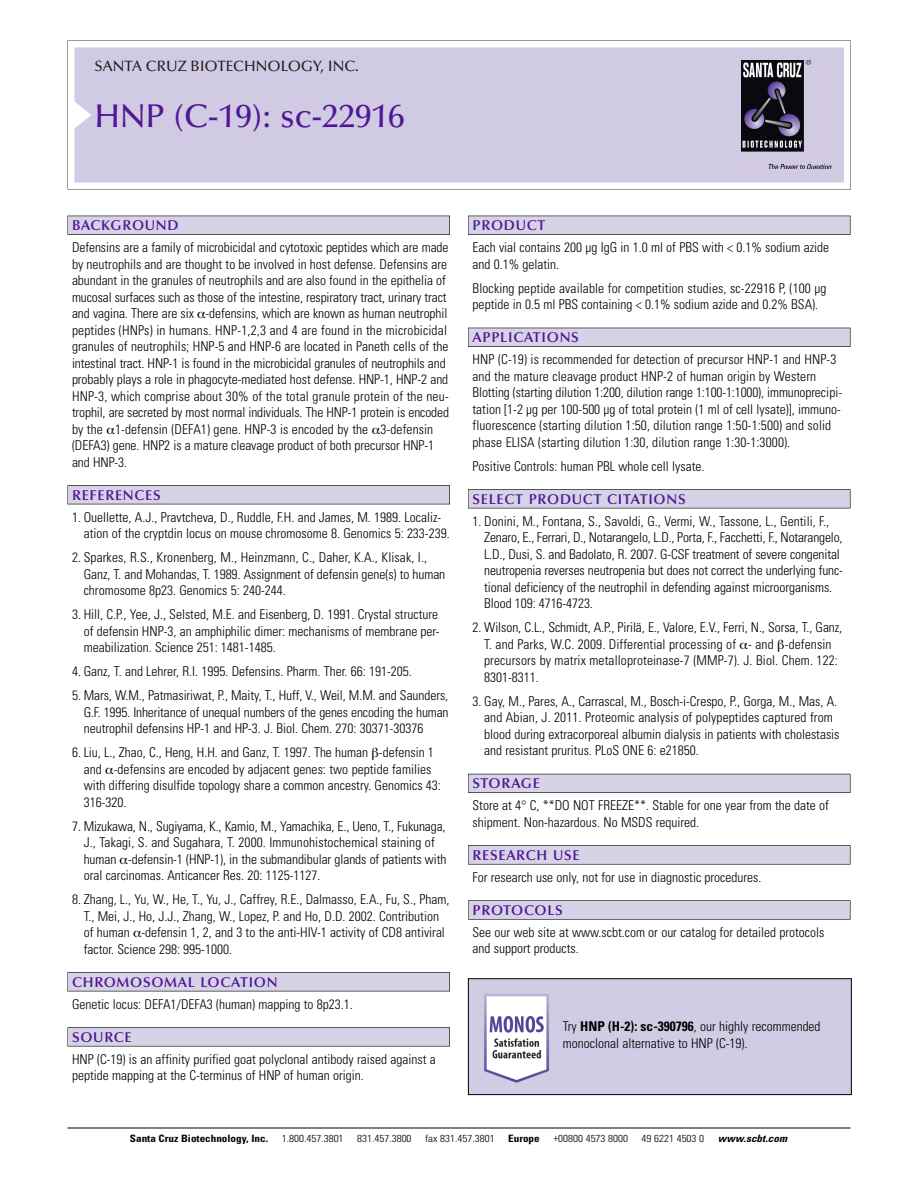
<style>
.page{position:relative;width:918px;height:1188px;background:#fff}
.page>*{position:absolute;margin:0;border:0;box-sizing:border-box;transform-origin:0 0}
.t1{font:500 33px "Optima";color:#511695}
.t2{font:500 15px "Optima";color:#231f20}
.t3{font:600 14.25px "Optima";letter-spacing:.05em;color:#511695}
.t4{font:300 condensed 13.5px/16.5px "Univers";color:#000}
.t5{font:300 condensed 10.2px "Univers";color:#000;scale:1.1 1}
.t6{font:700 condensed 10.2px "Univers";color:#000;scale:1.1 1}
.t7{font:italic 700 condensed 10.2px "Univers";letter-spacing:.005em;color:#000;scale:1.1 1}
.s1{font-weight:700}
</style>
<div class="page">
<svg style="left:68px;top:40px;width:783px;height:149px"></svg>
<div style="left:74px;top:47px;width:770px;height:135px;background:#d1cae3"></div>
<img style="left:741px;top:60px;width:90px;height:108px">
<div style="left:68px;top:216px;width:382px;height:19px;background:#525155"></div>
<div style="left:68px;top:216px;width:381px;height:18px;background:#d7d3e7"></div>
<div style="left:68px;top:485px;width:382px;height:19px;background:#525155"></div>
<div style="left:68px;top:486px;width:381px;height:18px;background:#d7d3e7"></div>
<div style="left:68px;top:972px;width:382px;height:19px;background:#545357"></div>
<div style="left:68px;top:973px;width:381px;height:18px;background:#d7d3e7"></div>
<div style="left:68px;top:1027px;width:382px;height:19px;background:#575759"></div>
<div style="left:68px;top:1028px;width:381px;height:18px;background:#d7d3e7"></div>
<div style="left:468px;top:216px;width:382px;height:19px;background:#525155"></div>
<div style="left:468px;top:216px;width:382px;height:18px;background:#d7d3e7"></div>
<div style="left:468px;top:328px;width:382px;height:19px;background:#515055"></div>
<div style="left:468px;top:328px;width:382px;height:18px;background:#d7d3e7"></div>
<div style="left:468px;top:489px;width:382px;height:19px;background:#545357"></div>
<div style="left:468px;top:490px;width:382px;height:18px;background:#d7d3e7"></div>
<div style="left:468px;top:774px;width:382px;height:19px;background:#54535a"></div>
<div style="left:468px;top:774px;width:382px;height:18px;background:#d7d3e7"></div>
<svg style="left:468px;top:845px;width:382px;height:20px"></svg>
<div style="left:468px;top:846px;width:382px;height:18px;background:#d7d3e7"></div>
<div style="left:468px;top:900px;width:382px;height:20px;background:#666667"></div>
<div style="left:468px;top:901px;width:382px;height:18px;background:#d7d3e7"></div>
<hr style="left:68px;top:1128px;width:782px;height:1px;background:#000">
<img style="left:470px;top:980px;width:380px;height:113px">
<div style="left:468px;top:978px;width:384px;height:117px;border:1px solid #000"></div>
<p class="t2" style="left:94px;top:61px;width:266px">SANTA CRUZ BIOTECHNOLOGY, INC.</p>
<h1 class="t1" style="left:94px;top:103px;width:312px">HNP (C-19): sc-22916</h1>
<p class="t3" style="left:72px;top:219px;width:108px">BACKGROUND</p>
<p class="t4" style="left:72px;top:240px;width:379px">Defensins are a family of microbicidal and cytotoxic peptides which are made by neutrophils and are thought to be involved in host defense. Defensins are abundant in the granules of neutrophils and are also found in the epithelia of mucosal surfaces such as those of the intestine, respiratory tract, urinary tract and vagina. There are six -defensins, which are known as human neutrophil peptides (HNPs) in humans. HNP-1,2,3 and 4 are found in the microbicidal granules of neutrophils; HNP-5 and HNP-6 are located in Paneth cells of the intestinal tract. HNP-1 is found in the microbicidal granules of neutrophils and probably plays a role in phagocyte-mediated host defense. HNP-1, HNP-2 and HNP-3, which comprise about 30% of the total granule protein of the neu&shy;trophil, are secreted by most normal individuals. The HNP-1 protein is encoded by the 1-defensin (DEFA1) gene. HNP-3 is encoded by the 3-defensin (DEFA3) gene. HNP2 is a mature cleavage product of both precursor HNP-1 and HNP-3.</p>
<p class="t3" style="left:72px;top:489px;width:90px">REFERENCES</p>
<p class="t4" style="left:84px;top:510px;width:368px;text-indent:-12px">1. Ouellette, A.J., Pravtcheva, D., Ruddle, F.H. and James, M. 1989. Localiz&shy;ation of the cryptdin locus on mouse chromosome 8. Genomics 5: 233-239.</p>
<p class="t4" style="left:84px;top:550px;width:363px;text-indent:-12px">2. Sparkes, R.S., Kronenberg, M., Heinzmann, C., Daher, K.A., Klisak, I.,<br>Ganz, T. and Mohandas, T. 1989. Assignment of defensin gene(s) to human chromosome 8p23. Genomics 5: 240-244.</p>
<p class="t4" style="left:84px;top:607px;width:357px;text-align:justify;text-indent:-12px">3. Hill, C.P., Yee, J., Selsted, M.E. and Eisenberg, D. 1991. Crystal structure of defensin HNP-3, an amphiphilic dimer: mechanisms of membrane per&shy;meabilization. Science 251: 1481-1485.</p>
<p class="t4" style="left:72px;top:664px;width:341px">4. Ganz, T. and Lehrer, R.I. 1995. Defensins. Pharm. Ther. 66: 191-205.</p>
<p class="t4" style="left:84px;top:688px;width:366px;text-align:justify;text-indent:-12px">5. Mars, W.M., Patmasiriwat, P., Maity, T., Huff, V., Weil, M.M. and Saunders, G.F. 1995. Inheritance of unequal numbers of the genes encoding the human neutrophil defensins HP-1 and HP-3. J. Biol. Chem. 270: 30371-30376</p>
<p class="t4" style="left:84px;top:745px;width:359px;text-indent:-12px">6. Liu, L., Zhao, C., Heng, H.H. and Ganz, T. 1997. The human -defensin 1 and -defensins are encoded by adjacent genes: two peptide families with differing disulfide topology share a common ancestry. Genomics 43:<br>316-320.</p>
<p class="t4" style="left:84px;top:819px;width:364px;text-indent:-12px">7. Mizukawa, N., Sugiyama, K., Kamio, M., Yamachika, E., Ueno, T., Fukunaga, J., Takagi, S. and Sugahara, T. 2000. Immunohistochemical staining of human -defensin-1 (HNP-1), in the submandibular glands of patients with oral carcinomas. Anticancer Res. 20: 1125-1127.</p>
<p class="t4" style="left:84px;top:892px;width:367px;text-indent:-12px">8. Zhang, L., Yu, W., He, T., Yu, J., Caffrey, R.E., Dalmasso, E.A., Fu, S., Pham, T., Mei, J., Ho, J.J., Zhang, W., Lopez, P. and Ho, D.D. 2002. Contribution of human -defensin 1, 2, and 3 to the anti-HIV-1 activity of CD8 antiviral factor. Science 298: 995-1000.</p>
<p class="t3" style="left:72px;top:976px;width:207px">CHROMOSOMAL LOCATION</p>
<p class="t4" style="left:72px;top:997px;width:282px">Genetic locus: DEFA1/DEFA3 (human) mapping to 8p23.1.</p>
<p class="t3" style="left:72px;top:1031px;width:61px">SOURCE</p>
<p class="t4" style="left:72px;top:1052px;width:365px">HNP (C-19) is an affinity purified goat polyclonal antibody raised against a peptide mapping at the C-terminus of HNP of human origin.</p>
<p class="t3" style="left:473px;top:219px;width:74px">PRODUCT</p>
<p class="t4" style="left:473px;top:240px;width:358px">Each vial contains 200 µg IgG in 1.0 ml of PBS with &lt; 0.1% sodium azide and 0.1% gelatin.</p>
<p class="t4" style="left:473px;top:281px;width:356px">Blocking peptide available for competition studies, sc-22916 P, (100 µg peptide in 0.5 ml PBS containing &lt; 0.1% sodium azide and 0.2% BSA).</p>
<p class="t3" style="left:473px;top:332px;width:108px">APPLICATIONS</p>
<p class="t4" style="left:473px;top:352px;width:371px">HNP (C-19) is recommended for detection of precursor HNP-1 and HNP-3 and the mature cleavage product HNP-2 of human origin by Western Blotting (starting dilution 1:200, dilution range 1:100-1:1000), immunoprecipi&shy;tation [1-2 µg per 100-500 µg of total protein (1 ml of cell lysate)], immuno&shy;fluorescence (starting dilution 1:50, dilution range 1:50-1:500) and solid phase ELISA (starting dilution 1:30, dilution range 1:30-1:3000).</p>
<p class="t4" style="left:473px;top:459px;width:233px">Positive Controls: human PBL whole cell lysate.</p>
<p class="t3" style="left:473px;top:493px;width:215px">SELECT PRODUCT CITATIONS</p>
<p class="t4" style="left:484px;top:514px;width:360px;text-indent:-12px">1. Donini, M., Fontana, S., Savoldi, G., Vermi, W., Tassone, L., Gentili, F., Zenaro, E., Ferrari, D., Notarangelo, L.D., Porta, F., Facchetti, F., Notarangelo, L.D., Dusi, S. and Badolato, R. 2007. G-CSF treatment of severe congenital neutropenia reverses neutropenia but does not correct the underlying func&shy;tional deficiency of the neutrophil in defending against microorganisms.<br>Blood 109: 4716-4723.</p>
<p class="t4" style="left:484px;top:620px;width:360px;text-indent:-12px">2. Wilson, C.L., Schmidt, A.P., Pirilä, E., Valore, E.V., Ferri, N., Sorsa, T., Ganz, T. and Parks, W.C. 2009. Differential processing of - and -defensin precursors by matrix metalloproteinase-7 (MMP-7). J. Biol. Chem. 122:<br>8301-8311.</p>
<p class="t4" style="left:484px;top:694px;width:357px;text-indent:-12px">3. Gay, M., Pares, A., Carrascal, M., Bosch-i-Crespo, P., Gorga, M., Mas, A. and Abian, J. 2011. Proteomic analysis of polypeptides captured from blood during extracorporeal albumin dialysis in patients with cholestasis and resistant pruritus. PLoS ONE 6: e21850.</p>
<p class="t3" style="left:473px;top:778px;width:69px">STORAGE</p>
<p class="t4" style="left:473px;top:798px;width:358px">Store at 4° C, **DO NOT FREEZE**. Stable for one year from the date of shipment. Non-hazardous. No MSDS required.</p>
<p class="t3" style="left:473px;top:849px;width:109px">RESEARCH USE</p>
<p class="t4" style="left:473px;top:870px;width:290px">For research use only, not for use in diagnostic procedures.</p>
<p class="t3" style="left:473px;top:904px;width:92px">PROTOCOLS</p>
<p class="t4" style="left:473px;top:925px;width:353px">See our web site at www.scbt.com or our catalog for detailed protocols and support products.</p>
<p class="t4" style="left:563px;top:1019px;width:259px">Try <span class="s1">HNP (H-2): sc-390796</span>, our highly recommended monoclonal alternative to HNP (C-19).</p>
<p class="t6" style="left:130px;top:1135px;width:127px">Santa Cruz Biotechnology, Inc.</p>
<p class="t5" style="left:282px;top:1135px;width:58px">1.800.457.3801</p>
<p class="t5" style="left:357px;top:1135px;width:51px">831.457.3800</p>
<p class="t5" style="left:425px;top:1135px;width:65px">fax 831.457.3801</p>
<p class="t6" style="left:508px;top:1135px;width:30px">Europe</p>
<p class="t5" style="left:553px;top:1135px;width:69px">+00800 4573 8000</p>
<p class="t5" style="left:642px;top:1135px;width:58px">49 6221 4503 0</p>
<p class="t7" style="left:718px;top:1135px;width:64px">www.scbt.com</p>
</div>
